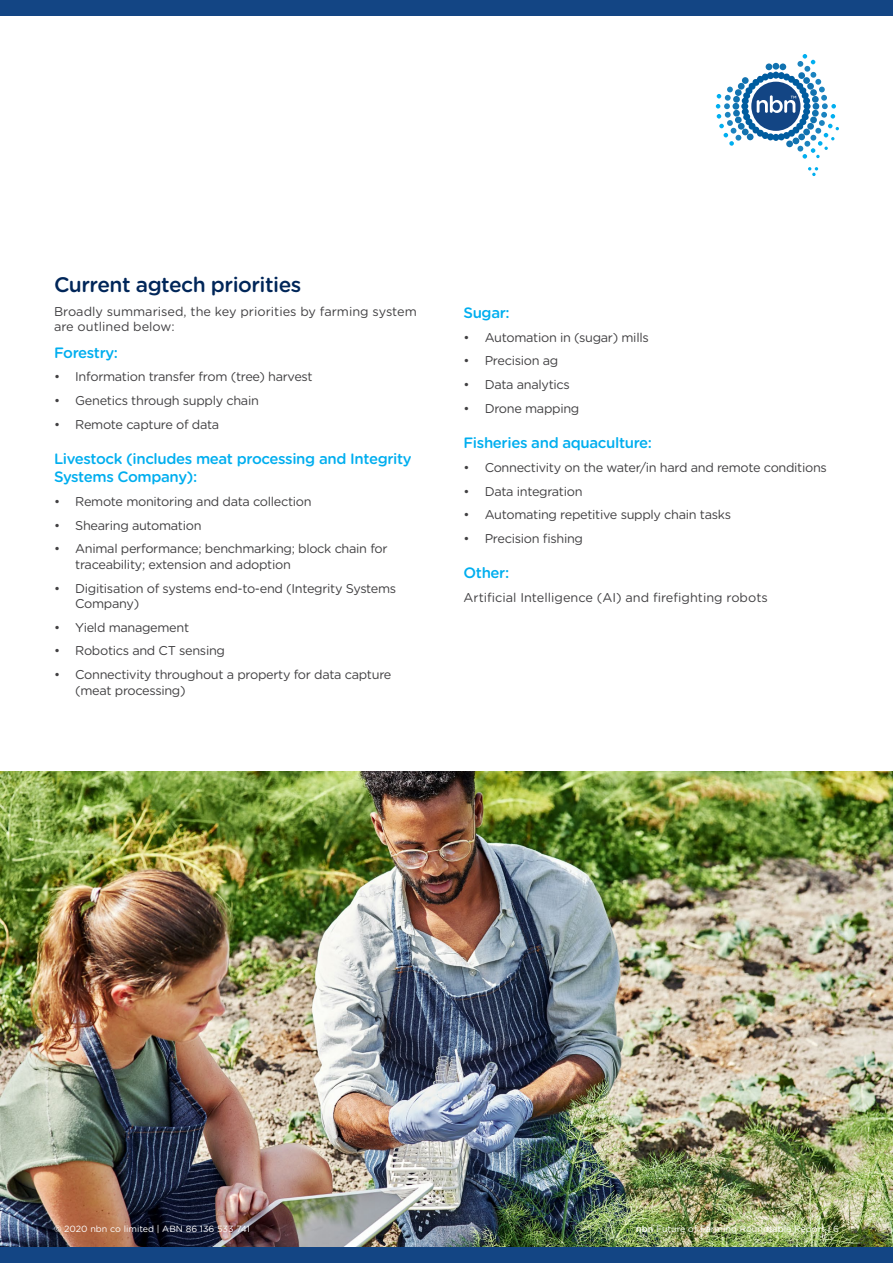
<style>
.page{position:relative;width:893px;height:1263px;background:#fff}
.page>*{position:absolute;margin:0;border:0;box-sizing:border-box;transform-origin:0 0}
.t1{font:500 21px "Gotham Rounded";letter-spacing:-.025em;color:#002659}
.t2{font:500 15px/18px "Gotham Rounded";letter-spacing:-.025em;color:#00aeef}
.t3{font:12.75px/15.3px "Gotham Rounded";letter-spacing:-.025em;color:#414042}
.t4{font:12.75px/15.3px "Gotham Rounded";color:#414042}
.t5{font:9px "Gotham Rounded";color:#fff}
.s1{font-weight:500}
</style>
<div class="page">
<img style="left:0;top:772px;width:893px;height:475px">
<div style="left:0;top:1247px;width:893px;height:16px;background:#134584"></div>
<div style="left:0;top:0;width:893px;height:16px;background:#134584"></div>
<svg style="left:808px;top:167px;width:10px;height:9px"></svg>
<svg style="left:716px;top:54px;width:123px;height:105px"></svg>
<h1 class="t1" style="left:54px;top:269px;width:249px">Current agtech priorities</h1>
<p class="t4" style="left:54px;top:303px;width:364px">Broadly summarised, the key priorities by farming system are outlined below:</p>
<p class="t2" style="left:54px;top:343px;width:66px">Forestry:</p>
<p class="t3" style="left:54px;top:369px;width:260px">• Information transfer from (tree) harvest</p>
<p class="t3" style="left:54px;top:392px;width:206px">• Genetics through supply chain</p>
<p class="t3" style="left:54px;top:416px;width:167px">• Remote capture of data</p>
<p class="t2" style="left:54px;top:449px;width:359px">Livestock (includes meat processing and Integrity<br>Systems Company):</p>
<p class="t3" style="left:54px;top:493px;width:259px">• Remote monitoring and data collection</p>
<p class="t3" style="left:54px;top:517px;width:149px">• Shearing automation</p>
<p class="t3" style="left:75px;top:541px;width:314px;text-indent:-21px">• Animal performance; benchmarking; block chain for traceability; extension and adoption</p>
<p class="t3" style="left:75px;top:580px;width:323px;text-indent:-21px">• Digitisation of systems end-to-end (Integrity Systems<br>Company)</p>
<p class="t3" style="left:54px;top:619px;width:137px">• Yield management</p>
<p class="t3" style="left:54px;top:643px;width:173px">• Robotics and CT sensing</p>
<p class="t3" style="left:75px;top:666px;width:318px;text-indent:-21px">• Connectivity throughout a property for data capture (meat processing)</p>
<p class="t2" style="left:463px;top:303px;width:48px">Sugar:</p>
<p class="t3" style="left:463px;top:329px;width:187px">• Automation in (sugar) mills</p>
<p class="t3" style="left:463px;top:353px;width:96px">• Precision ag</p>
<p class="t3" style="left:463px;top:376px;width:108px">• Data analytics</p>
<p class="t3" style="left:463px;top:400px;width:117px">• Drone mapping</p>
<p class="t2" style="left:463px;top:433px;width:190px">Fisheries and aquaculture:</p>
<p class="t3" style="left:463px;top:459px;width:365px">• Connectivity on the water/in hard and remote conditions</p>
<p class="t3" style="left:463px;top:483px;width:121px">• Data integration</p>
<p class="t3" style="left:463px;top:507px;width:269px">• Automating repetitive supply chain tasks</p>
<p class="t3" style="left:463px;top:530px;width:121px">• Precision fishing</p>
<p class="t2" style="left:463px;top:563px;width:47px">Other:</p>
<p class="t4" style="left:463px;top:589px;width:306px">Artificial Intelligence (AI) and firefighting robots</p>
<p class="t5" style="left:54px;top:1222px;width:197px">© 2020 nbn co limited | ABN 86 136 533 741</p>
<p class="t5" style="left:636px;top:1222px;width:204px"><span class="s1">nbn</span> Future of Farming Roundtable Report | 6</p>
</div>
